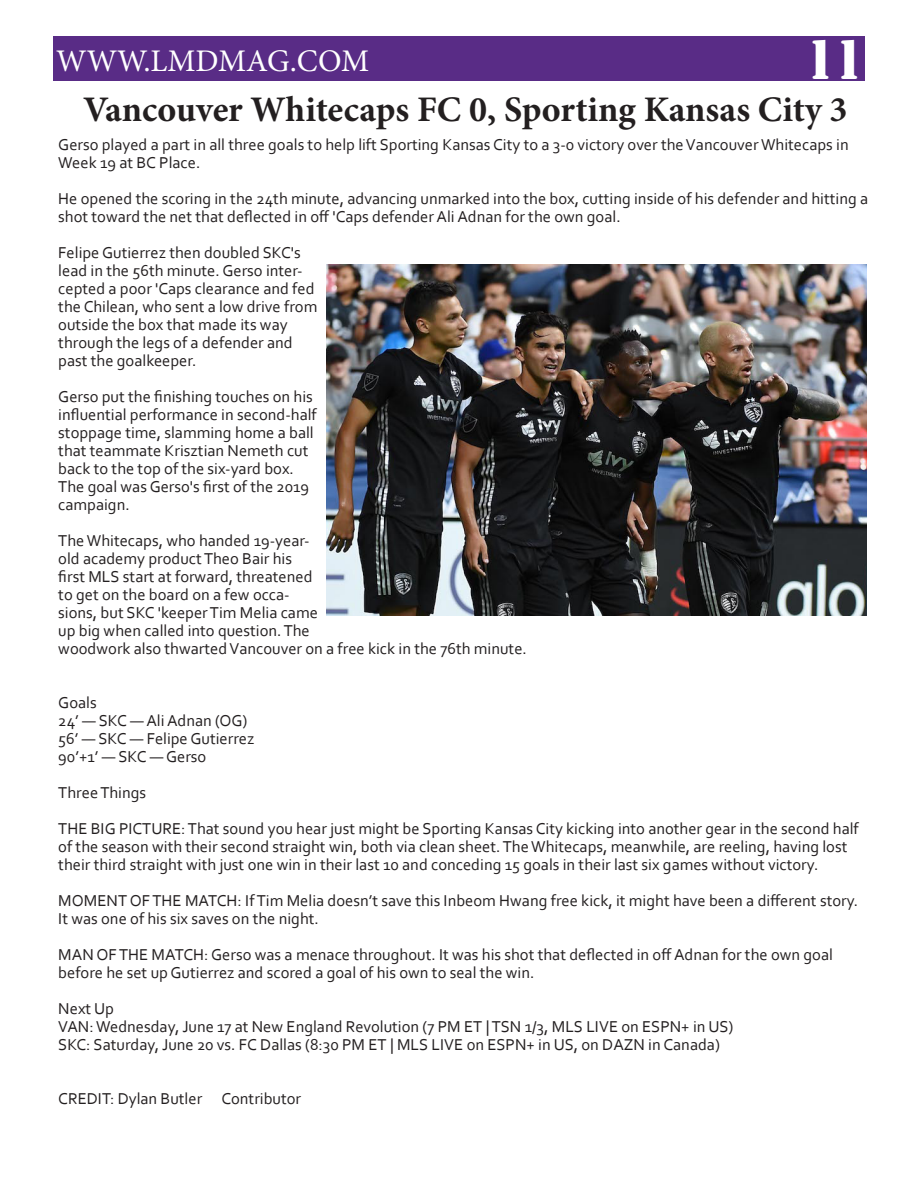
<style>
.page{position:relative;width:918px;height:1188px;background:#fff}
.page>*{position:absolute;margin:0;border:0;box-sizing:border-box;transform-origin:0 0}
.t1{font:52.35px "Stencil Std";color:#fff;scale:.88 1}
.t2{font:700 36px "Minion Pro";letter-spacing:-.005em;color:#231f20}
.t3{font:31.5px "Minion Pro";color:#fff}
.t4{font:16.5px/18px "Corbel";color:#231f20}
</style>
<div class="page">
<div style="left:53px;top:37px;width:812px;height:44px;background:#592c86"></div>
<img style="left:327px;top:265px;width:540px;height:351px">
<h3 class="t3" style="left:56px;top:40px;width:315px">WWW.LMDMAG.COM</h3>
<h1 class="t1" style="left:806px;top:26px;width:67px">11</h1>
<h2 class="t2" style="left:83px;top:84px;width:766px">Vancouver Whitecaps FC 0, Sporting Kansas City 3</h2>
<p class="t4" style="left:58px;top:135px;width:792px">Gerso played a part in all three goals to help lift Sporting Kansas City to a 3-0 victory over the Vancouver Whitecaps in<br>Week 19 at BC Place.</p>
<p class="t4" style="left:58px;top:189px;width:811px">He opened the scoring in the 24th minute, advancing unmarked into the box, cutting inside of his defender and hitting a shot toward the net that deflected in off 'Caps defender Ali Adnan for the own goal.</p>
<p class="t4" style="left:58px;top:243px;width:261px">Felipe Gutierrez then doubled SKC's lead in the 56th minute. Gerso inter&shy;cepted a poor 'Caps clearance and fed the Chilean, who sent a low drive from outside the box that made its way through the legs of a defender and past the goalkeeper.</p>
<p class="t4" style="left:58px;top:387px;width:260px">Gerso put the finishing touches on his influential performance in second-half stoppage time, slamming home a ball that teammate Krisztian Nemeth cut back to the top of the six-yard box.<br>The goal was Gerso's first of the 2019 campaign.</p>
<p class="t4" style="left:58px;top:531px;width:470px">The Whitecaps, who handed 19-year-<br>old academy product Theo Bair his<br>first MLS start at forward, threatened<br>to get on the board on a few occa-<br>sions, but SKC 'keeper Tim Melia came<br>up big when called into question. The<br>woodwork also thwarted Vancouver on a free kick in the 76th minute.</p>
<p class="t4" style="left:58px;top:693px;width:198px">Goals<br>24’ — SKC — Ali Adnan (OG)<br>56’ — SKC — Felipe Gutierrez<br>90’+1’ — SKC — Gerso</p>
<p class="t4" style="left:58px;top:774px;width:802px;line-height:36px">Three Things<br>THE BIG PICTURE: That sound you hear just might be Sporting Kansas City kicking into another gear in the second half</p>
<p class="t4" style="left:58px;top:837px;width:791px">of the season with their second straight win, both via clean sheet. The Whitecaps, meanwhile, are reeling, having lost their third straight with just one win in their last 10 and conceding 15 goals in their last six games without victory.</p>
<p class="t4" style="left:58px;top:891px;width:801px">MOMENT OF THE MATCH: If Tim Melia doesn’t save this Inbeom Hwang free kick, it might have been a different story.<br>It was one of his six saves on the night.</p>
<p class="t4" style="left:58px;top:945px;width:776px">MAN OF THE MATCH: Gerso was a menace throughout. It was his shot that deflected in off Adnan for the own goal before he set up Gutierrez and scored a goal of his own to seal the win.</p>
<p class="t4" style="left:58px;top:999px;width:676px">Next Up<br>VAN: Wednesday, June 17 at New England Revolution (7 PM ET | TSN 1/3, MLS LIVE on ESPN+ in US)<br>SKC: Saturday, June 20 vs. FC Dallas (8:30 PM ET | MLS LIVE on ESPN+ in US, on DAZN in Canada)</p>
<p class="t4" style="left:58px;top:1089px;width:244px">CREDIT: Dylan Butler Contributor</p>
</div>
